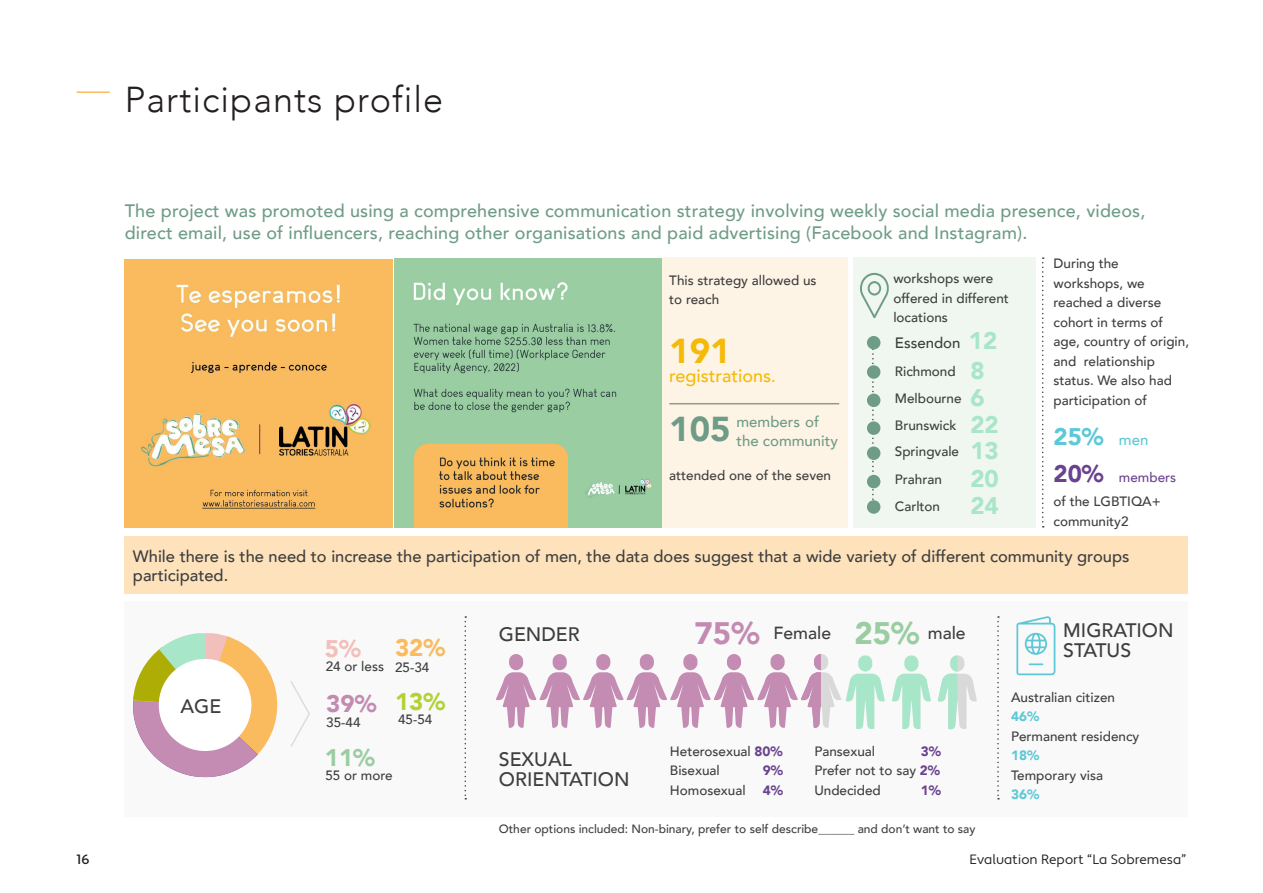
<style>
.page{position:relative;width:1263px;height:893px;background:#fff}
.page>*{position:absolute;margin:0;border:0;box-sizing:border-box;transform-origin:0 0}
.Heading{font:300 36px "Avenir";letter-spacing:.03em;color:#231f20}
.t1{font:900 34.5px "Avenir";color:#f5ba08}
.t2{font:900 34.5px "Avenir";color:#6f9c87}
.t3{font:900 31.05px "Avenir";color:#c48bb2}
.t4{font:900 31.05px "Avenir";color:#9acda2}
.t5{font:900 24px "Avenir";color:#a9e5c9}
.t6{font:900 24px "Avenir";color:#5dc8d7}
.t7{font:900 24px "Avenir";color:#6a428f}
.t8{font:900 24px "Avenir";color:#fabb5e}
.t9{font:900 24px "Avenir";color:#9acda2}
.t10{font:900 24px "Avenir";color:#c48bb2}
.t11{font:900 24px "Avenir";color:#b2d234}
.t12{font:900 24px "Avenir";color:#f2bfba}
.t13{font:500 19.5px "Avenir";color:#3e3e3f}
.Subheading_01{font:500 18px/22.5px "Avenir";letter-spacing:.01em;color:#6f9c87}
.t14{font:500 18px "Avenir";color:#f5ba08}
.t15{font:500 17.55px "Avenir";color:#3e3e3f}
.t16{font:500 16.5px/19.5px "Avenir";color:#3e3e3f}
.t17{font:500 15px/19.5px "Avenir";color:#6f9c87}
.t18{font:500 15px "Avenir";color:#3e3e3f}
.t19{font:500 15px "Avenir";color:#5dc8d7}
.t20{font:500 13.5px/19.5px "Avenir";color:#3e3e3f}
.t21{font:13.5px "Apertura";letter-spacing:.005em;color:#231f20}
.t22{font:900 13.5px "Avenir";color:#5dc8d7}
.t23{font:900 13.5px "Avenir";color:#6a428f}
.t24{font:500 13.5px "Avenir";color:#6a428f}
.t25{font:500 13.5px "Apertura";color:#231f20}
.t26{font:500 12px "Avenir";color:#3e3e3f}
.s1{font-size:16.5px}
.s2{font-weight:900;color:#6a428f}
</style>
<div class="page">
<div style="left:854px;top:257px;width:182px;height:270px;background:#eff7f0"></div>
<div style="left:662px;top:257px;width:186px;height:270px;background:#fef4e5"></div>
<div style="left:125px;top:601px;width:1063px;height:215px;background:#f9f9f9"></div>
<hr style="left:77px;top:91px;width:33px;height:2px;background:#fabb5e">
<img style="left:124px;top:259px;width:268px;height:268px">
<img style="left:394px;top:258px;width:268px;height:269px">
<hr style="left:669px;top:403px;width:170px;height:1px;background:#939598">
<svg style="left:860px;top:273px;width:29px;height:45px"></svg>
<svg style="left:872px;top:349px;width:2px;height:151px"></svg>
<svg style="left:1042px;top:257px;width:2px;height:270px"></svg>
<svg style="left:997px;top:616px;width:2px;height:183px"></svg>
<svg style="left:464px;top:616px;width:2px;height:183px"></svg>
<div style="left:867px;top:336px;width:13px;height:13px;background:#6f9c87;border-radius:50%"></div>
<div style="left:867px;top:365px;width:13px;height:14px;background:#6f9c87;border-radius:50%"></div>
<div style="left:867px;top:394px;width:13px;height:13px;background:#6f9c87;border-radius:50%"></div>
<div style="left:867px;top:421px;width:13px;height:14px;background:#6f9c87;border-radius:50%"></div>
<div style="left:867px;top:446px;width:13px;height:14px;background:#6f9c87;border-radius:50%"></div>
<div style="left:867px;top:475px;width:13px;height:13px;background:#6f9c87;border-radius:50%"></div>
<div style="left:867px;top:500px;width:13px;height:14px;background:#6f9c87;border-radius:50%"></div>
<div style="left:124px;top:536px;width:1064px;height:58px;background:#fde2bb"></div>
<svg style="left:133px;top:633px;width:144px;height:145px"></svg>
<div style="left:159px;top:659px;width:92px;height:92px;background:#fff;border-radius:50%"></div>
<svg style="left:509px;top:654px;width:376px;height:75px"></svg>
<svg style="left:892px;top:655px;width:39px;height:74px"></svg>
<svg style="left:938px;top:655px;width:39px;height:74px"></svg>
<svg style="left:290px;top:681px;width:20px;height:66px"></svg>
<svg style="left:1016px;top:616px;width:39px;height:59px"></svg>
<p class="Heading" style="left:125px;top:78px;width:320px">Participants profile</p>
<p class="Subheading_01" style="left:125px;top:198px;width:1022px">The project was promoted using a comprehensive communication strategy involving weekly social media presence, videos, direct email, use of influencers, reaching other organisations and paid advertising (Facebook and Instagram).</p>
<p class="t20" style="left:669px;top:270px;width:149px">This strategy allowed us to reach</p>
<p class="t1" style="left:669px;top:321px;width:63px">191</p>
<p class="t14" style="left:669px;top:360px;width:108px">registrations<span class="s1">.</span></p>
<p class="t2" style="left:669px;top:399px;width:63px">105</p>
<p class="t20" style="left:669px;top:465px;width:163px">attended one of the seven</p>
<p class="t20" style="left:1053px;top:253px;width:137px">During the workshops, we reached a diverse cohort in terms of age, country of origin, and relationship status. We also had participation of</p>
<p class="t20" style="left:893px;top:268px;width:117px">workshops were offered in different locations</p>
<p class="t5" style="left:969px;top:321px;width:30px">12</p>
<p class="t5" style="left:970px;top:350px;width:16px">8</p>
<p class="t5" style="left:970px;top:377px;width:16px">6</p>
<p class="t5" style="left:970px;top:404px;width:30px">22</p>
<p class="t18" style="left:895px;top:329px;width:67px">Essendon</p>
<p class="t20" style="left:895px;top:360px;width:62px">Richmond</p>
<p class="t20" style="left:895px;top:388px;width:68px">Melbourne</p>
<p class="t20" style="left:895px;top:415px;width:63px">Brunswick</p>
<p class="t20" style="left:895px;top:441px;width:66px">Springvale</p>
<p class="t20" style="left:895px;top:468px;width:49px">Prahran</p>
<p class="t20" style="left:895px;top:496px;width:47px">Carlton</p>
<p class="t17" style="left:736px;top:411px;width:103px">members of the community</p>
<p class="t6" style="left:1053px;top:416px;width:52px">25%</p>
<p class="t7" style="left:1053px;top:453px;width:52px">20%</p>
<p class="t19" style="left:1119px;top:427px;width:31px">men</p>
<p class="t24" style="left:1119px;top:466px;width:59px">members</p>
<p class="t5" style="left:970px;top:430px;width:30px">13</p>
<p class="t5" style="left:970px;top:458px;width:30px">20</p>
<p class="t5" style="left:970px;top:485px;width:30px">24</p>
<p class="t20" style="left:1053px;top:491px;width:109px">of the LGBTIQA+ community2</p>
<p class="t16" style="left:133px;top:545px;width:998px">While there is the need to increase the participation of men, the data does suggest that a wide variety of different community groups participated.</p>
<p class="t12" style="left:325px;top:628px;width:37px">5%</p>
<p class="t8" style="left:395px;top:627px;width:52px">32%</p>
<p class="t20" style="left:326px;top:656px;width:60px">24 or less</p>
<p class="t20" style="left:395px;top:657px;width:36px">25-34</p>
<p class="t13" style="left:180px;top:689px;width:42px">AGE</p>
<p class="t10" style="left:326px;top:683px;width:52px">39%</p>
<p class="t20" style="left:326px;top:712px;width:36px">35-44</p>
<p class="t11" style="left:395px;top:681px;width:52px">13%</p>
<p class="t20" style="left:398px;top:709px;width:36px">45-54</p>
<p class="t9" style="left:325px;top:737px;width:52px">11%</p>
<p class="t20" style="left:325px;top:765px;width:69px">55 or more</p>
<p class="t13" style="left:499px;top:617px;width:82px">GENDER</p>
<p class="t3" style="left:695px;top:607px;width:66px">75%</p>
<p class="t15" style="left:773px;top:618px;width:59px">Female</p>
<p class="t4" style="left:854px;top:607px;width:66px">25%</p>
<p class="t15" style="left:928px;top:618px;width:39px">male</p>
<p class="t13" style="left:499px;top:743px;width:74px">SEXUAL</p>
<p class="t13" style="left:499px;top:762px;width:132px">ORIENTATION</p>
<p class="t20" style="left:670px;top:740px;width:115px">Heterosexual <span class="s2">80%</span></p>
<p class="t20" style="left:670px;top:760px;width:52px">Bisexual</p>
<p class="t23" style="left:763px;top:759px;width:22px">9%</p>
<p class="t20" style="left:670px;top:779px;width:77px">Homosexual</p>
<p class="t23" style="left:763px;top:778px;width:22px">4%</p>
<p class="t20" style="left:814px;top:740px;width:62px">Pansexual</p>
<p class="t23" style="left:921px;top:739px;width:22px">3%</p>
<p class="t20" style="left:814px;top:760px;width:127px">Prefer not to say <span class="s2">2%</span></p>
<p class="t20" style="left:814px;top:779px;width:68px">Undecided</p>
<p class="t23" style="left:921px;top:778px;width:22px">1%</p>
<p class="t26" style="left:499px;top:818px;width:478px">Other options included: Non-binary, prefer to self describe______ and don’t want to say</p>
<p class="t13" style="left:1063px;top:614px;width:112px">MIGRATION</p>
<p class="t13" style="left:1063px;top:633px;width:69px">STATUS</p>
<p class="t20" style="left:1011px;top:686px;width:105px">Australian citizen</p>
<p class="t22" style="left:1011px;top:705px;width:30px">46%</p>
<p class="t20" style="left:1011px;top:725px;width:130px">Permanent residency</p>
<p class="t22" style="left:1011px;top:744px;width:30px">18%</p>
<p class="t20" style="left:1011px;top:764px;width:94px">Temporary visa</p>
<p class="t22" style="left:1011px;top:783px;width:30px">36%</p>
<p class="t25" style="left:77px;top:851px;width:15px">16</p>
<p class="t21" style="left:970px;top:851px;width:218px">Evaluation Report “La Sobremesa”</p>
</div>
